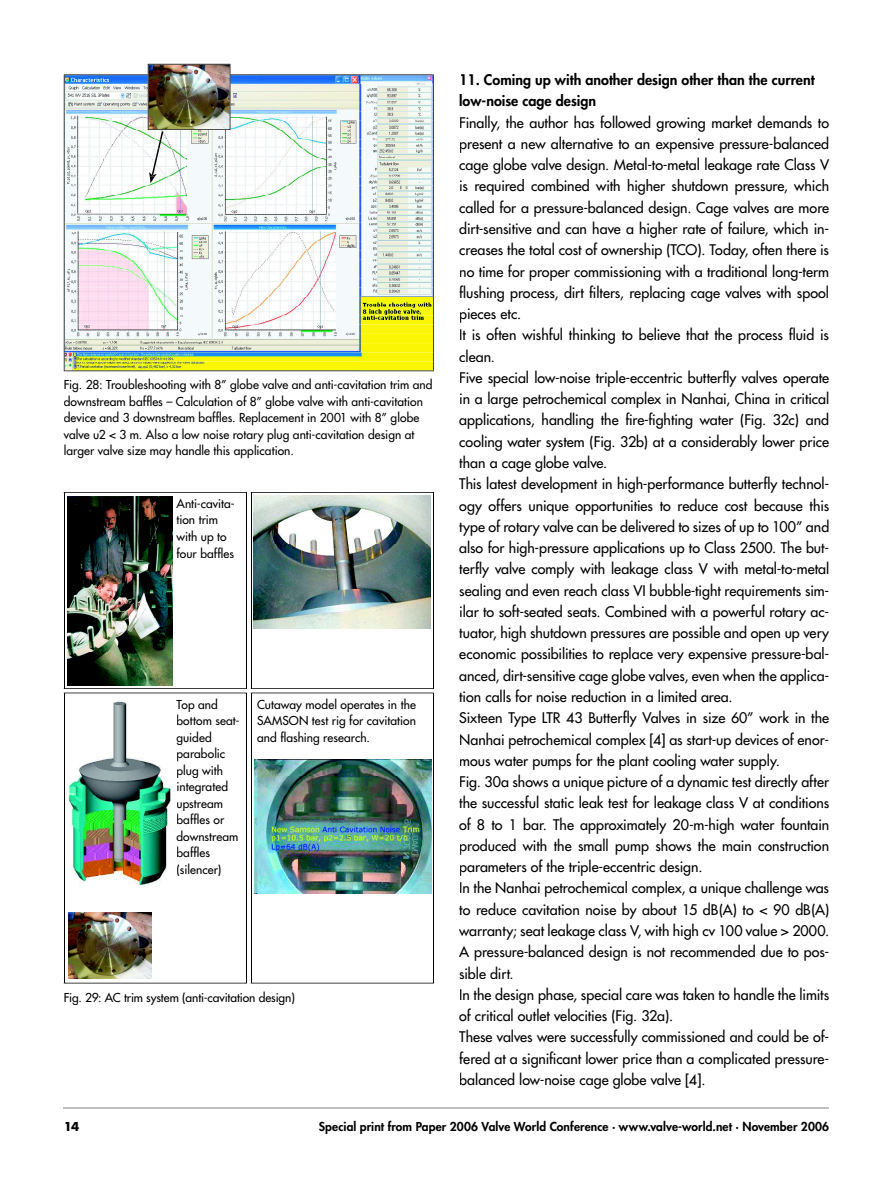
<style>
.page{position:relative;width:893px;height:1187px;background:#fff}
.page>*{position:absolute;margin:0;border:0;box-sizing:border-box;transform-origin:0 0}
.t1{font:14.25px/21.3px "Futura";color:#000}
.t2{font:800 14.25px/21.3px "Futura";color:#000}
.t3{font:12px/16.5px "Futura";letter-spacing:.005em;color:#000}
.t4{font:800 12px "Futura";letter-spacing:.01em;color:#000}
.t5{font:700 12px "Futura";color:#000}
</style>
<div class="page">
<hr style="left:64px;top:1107px;width:765px;height:1px;background:#bfbfbf">
<img style="left:64px;top:74px;width:370px;height:297px">
<svg style="left:149px;top:131px;width:14px;height:52px"></svg>
<svg style="left:230px;top:84px;width:1px;height:37px"></svg>
<img style="left:148px;top:64px;width:82px;height:66px">
<img style="left:64px;top:492px;width:370px;height:491px">
<img style="left:254px;top:760px;width:177px;height:133px">
<p class="t3" style="left:64px;top:376px;width:370px">Fig. 28: Troubleshooting with 8” globe valve and anti-cavitation trim and downstream baffles – Calculation of 8” globe valve with anti-cavitation device and 3 downstream baffles. Replacement in 2001 with 8” globe valve u2 &lt; 3 m. Also a low noise rotary plug anti-cavitation design at larger valve size may handle this application.</p>
<p class="t3" style="left:176px;top:495px;width:60px">Anti-cavita&shy;tion trim with up to four baffles</p>
<p class="t3" style="left:176px;top:695px;width:65px">Top and bottom seat&shy;guided parabolic plug with integrated upstream baffles or downstream baffles (silencer)</p>
<p class="t3" style="left:257px;top:695px;width:160px;text-align:justify">Cutaway model operates in the SAMSON test rig for cavitation and flashing research.</p>
<p class="t3" style="left:64px;top:988px;width:233px">Fig. 29: AC trim system (anti-cavitation design)</p>
<p class="t2" style="left:459px;top:69px;width:357px">11. Coming up with another design other than the current low-noise cage design</p>
<p class="t1" style="left:459px;top:112px;width:372px">Finally, the author has followed growing market demands to present a new alternative to an expensive pressure-balanced cage globe valve design. Metal-to-metal leakage rate Class V is required combined with higher shutdown pressure, which called for a pressure-balanced design. Cage valves are more dirt-sensitive and can have a higher rate of failure, which in&shy;creases the total cost of ownership (TCO). Today, often there is no time for proper commissioning with a traditional long-term flushing process, dirt filters, replacing cage valves with spool pieces etc.<br>It is often wishful thinking to believe that the process fluid is clean.<br>Five special low-noise triple-eccentric butterfly valves operate in a large petrochemical complex in Nanhai, China in critical applications, handling the fire-fighting water (Fig. 32c) and cooling water system (Fig. 32b) at a considerably lower price than a cage globe valve.<br>This latest development in high-performance butterfly technol&shy;ogy offers unique opportunities to reduce cost because this type of rotary valve can be delivered to sizes of up to 100” and also for high-pressure applications up to Class 2500. The but&shy;terfly valve comply with leakage class V with metal-to-metal sealing and even reach class VI bubble-tight requirements sim&shy;ilar to soft-seated seats. Combined with a powerful rotary ac&shy;tuator, high shutdown pressures are possible and open up very economic possibilities to replace very expensive pressure-bal&shy;anced, dirt-sensitive cage globe valves, even when the applica&shy;tion calls for noise reduction in a limited area.<br>Sixteen Type LTR 43 Butterfly Valves in size 60” work in the Nanhai petrochemical complex [4] as start-up devices of enor&shy;mous water pumps for the plant cooling water supply.<br>Fig. 30a shows a unique picture of a dynamic test directly after the successful static leak test for leakage class V at conditions of 8 to 1 bar. The approximately 20-m-high water fountain produced with the small pump shows the main construction parameters of the triple-eccentric design.<br>In the Nanhai petrochemical complex, a unique challenge was to reduce cavitation noise by about 15 dB(A) to &lt; 90 dB(A) warranty; seat leakage class V, with high cv 100 value &gt; 2000.<br>A pressure-balanced design is not recommended due to pos&shy;sible dirt.<br>In the design phase, special care was taken to handle the limits of critical outlet velocities (Fig. 32a).<br>These valves were successfully commissioned and could be of&shy;fered at a significant lower price than a complicated pressure&shy;balanced low-noise cage globe valve [4].</p>
<p class="t5" style="left:64px;top:1117px;width:17px">14</p>
<p class="t4" style="left:319px;top:1118px;width:512px">Special print from Paper 2006 Valve World Conference · www.valve-world.net · November 2006</p>
</div>
